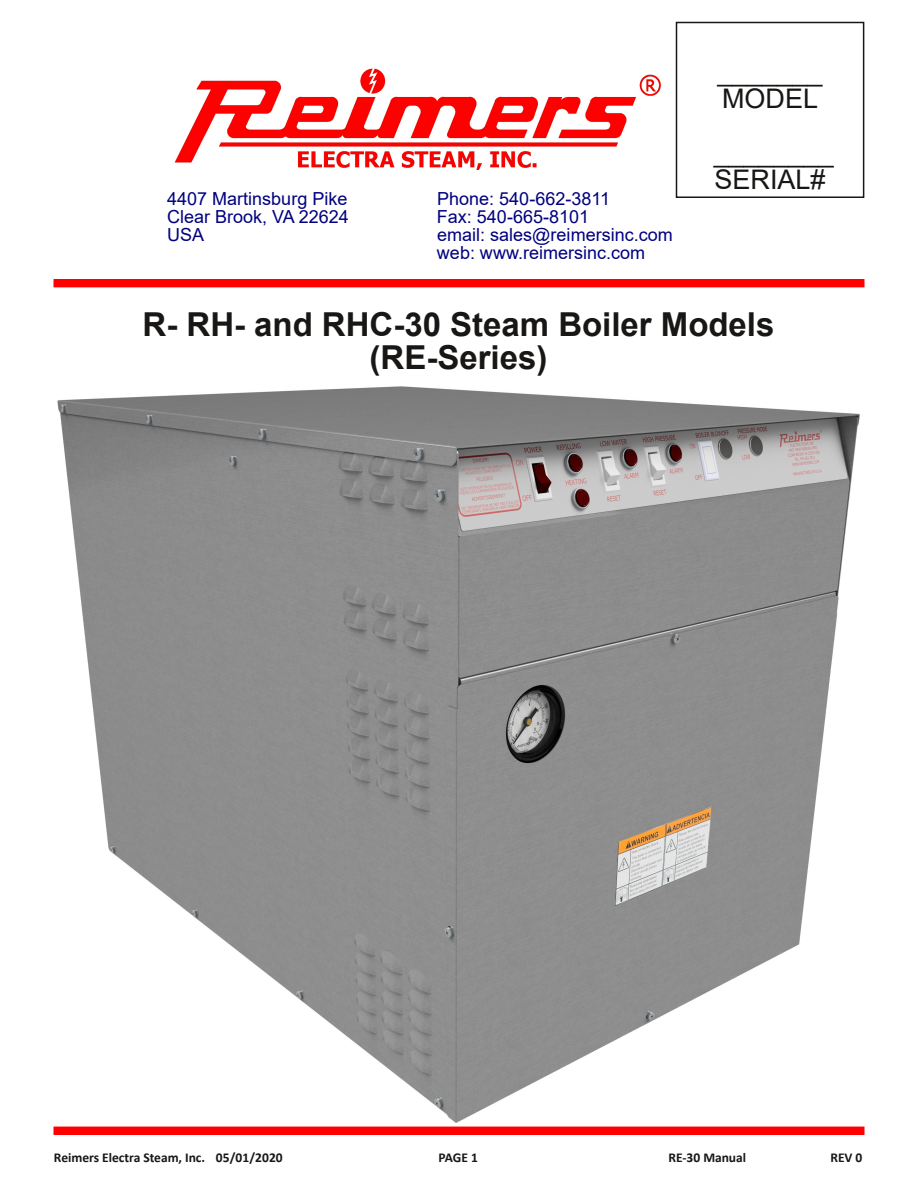
<style>
.page{position:relative;width:918px;height:1188px;background:#fff}
.page>*{position:absolute;margin:0;border:0;box-sizing:border-box;transform-origin:0 0}
.t1{font:700 33px/33px "Arial";color:#181715;text-align:center}
.t2{font:27px/27px "Arial";color:#181715}
.t3{font:18px/18px "Arial";color:#000080}
.t4{font:700 13.5px "Calibri";color:#181715}
</style>
<div class="page">
<img style="left:174px;top:68px;width:487px;height:102px">
<div style="left:54px;top:280px;width:810px;height:7px;background:#f00"></div>
<div style="left:54px;top:1127px;width:810px;height:7px;background:#f00"></div>
<div style="left:676px;top:22px;width:188px;height:176px;border:2px solid #181715"></div>
<img style="left:57px;top:386px;width:803px;height:737px">
<h2 class="t2" style="left:718px;top:58px;width:107px">_______<br>MODEL</h2>
<p class="t3" style="left:167px;top:190px;width:182px">4407 Martinsburg Pike</p>
<p class="t3" style="left:437px;top:190px;width:175px">Phone: 540-662-3811</p>
<p class="t3" style="left:167px;top:208px;width:183px">Clear Brook, VA 22624</p>
<p class="t3" style="left:437px;top:208px;width:154px">Fax: 540-665-8101</p>
<p class="t3" style="left:167px;top:226px;width:39px">USA</p>
<p class="t3" style="left:437px;top:226px;width:237px">email: sales@reimersinc.com web: www.reimersinc.com</p>
<h2 class="t2" style="left:714px;top:139px;width:122px">________<br>SERIAL#</h2>
<h1 class="t1" style="left:143px;top:308px;width:633px">R- RH- and RHC-30 Steam Boiler Models (RE-Series)</h1>
<p class="t4" style="left:54px;top:1152px;width:230px">Reimers Electra Steam, Inc. 05/01/2020</p>
<p class="t4" style="left:439px;top:1152px;width:41px">PAGE 1</p>
<p class="t4" style="left:668px;top:1152px;width:79px">RE‐30 Manual</p>
<p class="t4" style="left:830px;top:1152px;width:34px">REV 0</p>
</div>
